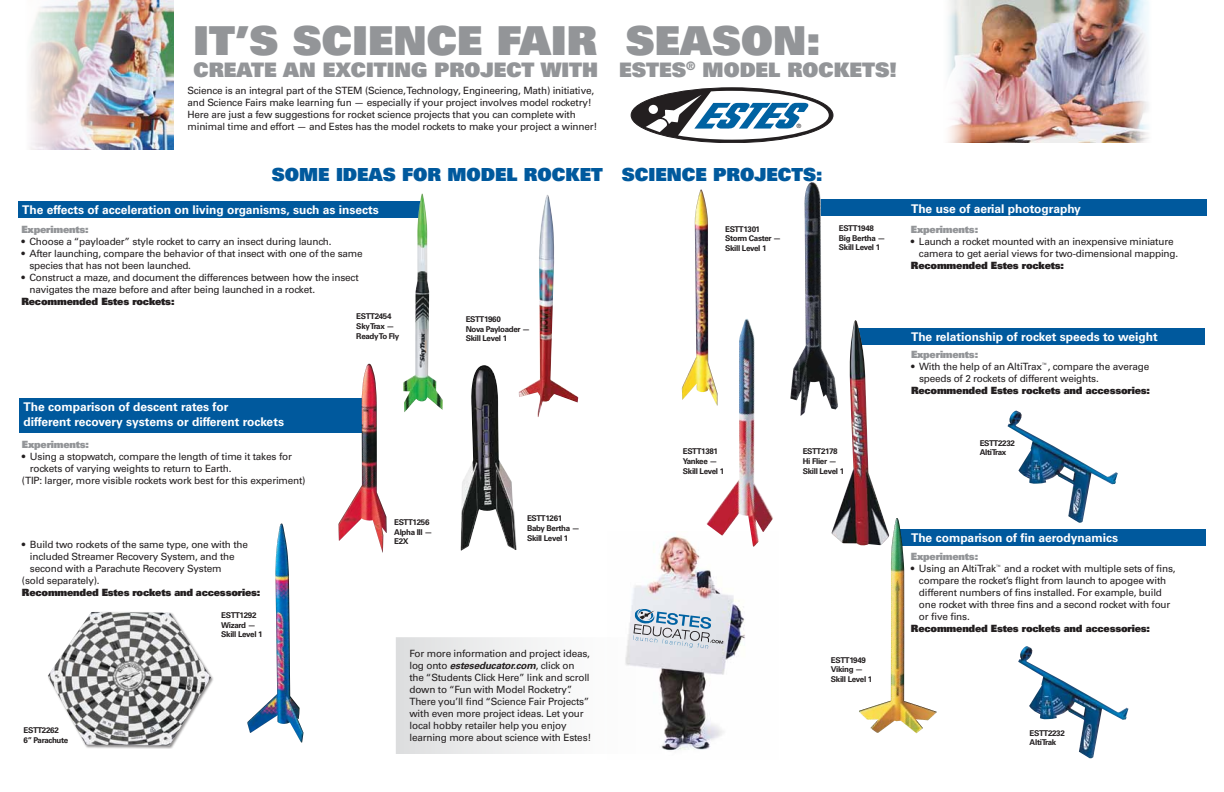
<style>
.page{position:relative;width:1224px;height:792px;background:#fff}
.page>*{position:absolute;margin:0;border:0;box-sizing:border-box;transform-origin:0 0}
.t1{font:900 39.9px "Univers";letter-spacing:.005em;color:#939598}
.t2{font:900 20px "Univers";color:#939598}
.t3{font:900 18px "Univers";color:#00599d}
.t4{font:700 12px/14.4px "Univers";color:#fff}
.t5{font:10px/12px "Univers";letter-spacing:-.02em;color:#231f20}
.t6{font:900 10px "Univers";letter-spacing:-.02em;color:#231f20}
.t7{font:900 10px "Univers";letter-spacing:-.02em;color:#939598}
.t8{font:700 8px/9.6px "Univers";letter-spacing:-.04em;color:#231f20}
.t9{font:5.8px "Helvetica";color:#231f20}
.s1{font-weight:700;font-style:italic}
</style>
<div class="page">
<img style="left:631px;top:536px;width:114px;height:136px">
<img style="left:30px;top:0;width:144px;height:150px">
<img style="left:948px;top:0;width:201px;height:143px">
<div style="left:18px;top:202px;width:405px;height:16px;background:#00599d"></div>
<div style="left:19px;top:398px;width:345px;height:35px;background:#00599d"></div>
<div style="left:818px;top:199px;width:389px;height:17px;background:#00599d"></div>
<div style="left:855px;top:329px;width:349px;height:16px;background:#00599d"></div>
<div style="left:897px;top:529px;width:308px;height:17px;background:#00599d"></div>
<img style="left:519px;top:195px;width:59px;height:222px">
<div style="left:47px;top:611px;width:167px;height:138px;background:#231f20;opacity:.5"></div>
<img style="left:48px;top:612px;width:163px;height:133px">
<img style="left:682px;top:189px;width:27px;height:211px">
<img style="left:859px;top:518px;width:78px;height:215px">
<img style="left:831px;top:320px;width:58px;height:226px">
<img style="left:1007px;top:411px;width:111px;height:112px">
<img style="left:1018px;top:646px;width:110px;height:112px">
<img style="left:706px;top:318px;width:67px;height:229px">
<img style="left:338px;top:364px;width:49px;height:189px">
<img style="left:460px;top:365px;width:57px;height:186px">
<img style="left:247px;top:524px;width:57px;height:219px">
<img style="left:403px;top:193px;width:40px;height:219px">
<img style="left:790px;top:182px;width:48px;height:234px">
<svg style="left:396px;top:608px;width:328px;height:146px"></svg>
<div style="left:631px;top:88px;width:202px;height:55px;background:#231f20;border-radius:50%"></div>
<div style="left:631px;top:87px;width:202px;height:56px;border:1px solid #231f20;border-radius:50%"></div>
<svg style="left:646px;top:91px;width:183px;height:49px"></svg>
<div style="left:649px;top:105px;width:9px;height:9px;background:#fff;border-radius:50%"></div>
<h1 class="t1" style="left:194px;top:14px;width:629px">It’s Science Fair season:</h1>
<h2 class="t2" style="left:194px;top:56px;width:705px">create an exciting project with Estes<sup>®</sup> Model Rockets!</h2>
<p class="t5" style="left:188px;top:85px;width:411px">Science is an integral part of the STEM (Science, Technology, Engineering, Math) initiative, and Science Fairs make learning fun — especially if your project involves model rocketry!<br>Here are just a few suggestions for rocket science projects that you can complete with minimal time and effort — and Estes has the model rockets to make your project a winner!</p>
<h3 class="t3" style="left:272px;top:163px;width:85px">SOME IDEAS</h3>
<h3 class="t3" style="left:402px;top:163px;width:78px">FOR MODEL</h3>
<h3 class="t3" style="left:524px;top:163px;width:14px">ROCKET</h3>
<h3 class="t3" style="left:622px;top:163px;width:48px">SCIENCE</h3>
<h3 class="t3" style="left:713px;top:163px;width:14px">PROJECTS</h3>
<h3 class="t3" style="left:816px;top:163px;width:8px">:</h3>
<p class="t9" style="left:797px;top:122px;width:6px">®</p>
<p class="t4" style="left:22px;top:203px;width:358px">The effects of acceleration on living organisms, such as insects</p>
<p class="t7" style="left:21px;top:222px;width:69px">Experiments:</p>
<p class="t5" style="left:21px;top:235px;width:311px">• Choose a “payloader” style rocket to carry an insect during launch.</p>
<p class="t5" style="left:29px;top:247px;width:335px;text-indent:-8px">• After launching, compare the behavior of that insect with one of the same species that has not been launched.</p>
<p class="t5" style="left:29px;top:271px;width:331px;text-indent:-8px">• Construct a maze, and document the differences between how the insect navigates the maze before and after being launched in a rocket.</p>
<p class="t6" style="left:21px;top:294px;width:155px">Recommended Estes rockets:</p>
<p class="t8" style="left:356px;top:312px;width:44px">ESTT2454<br>Sky Trax —<br>Ready To Fly</p>
<p class="t8" style="left:466px;top:314px;width:66px">ESTT1960<br>Nova Payloader —<br>Skill Level 1</p>
<p class="t4" style="left:24px;top:400px;width:262px">The comparison of descent rates for<br>different recovery systems or different rockets</p>
<p class="t7" style="left:22px;top:437px;width:69px">Experiments:</p>
<p class="t5" style="left:22px;top:450px;width:272px">• Using a stopwatch, compare the length of time it takes for</p>
<p class="t5" style="left:30px;top:462px;width:203px">rockets of varying weights to return to Earth.</p>
<p class="t5" style="left:22px;top:474px;width:285px">(TIP: larger, more visible rockets work best for this experiment)</p>
<p class="t5" style="left:22px;top:539px;width:228px">• Build two rockets of the same type, one with the</p>
<p class="t5" style="left:30px;top:551px;width:206px">included Streamer Recovery System, and the</p>
<p class="t5" style="left:30px;top:563px;width:193px">second with a Parachute Recovery System</p>
<p class="t5" style="left:22px;top:575px;width:79px">(sold separately).</p>
<p class="t6" style="left:22px;top:586px;width:240px">Recommended Estes rockets and accessories:</p>
<p class="t8" style="left:24px;top:725px;width:46px">ESTT2262<br>6” Parachute</p>
<p class="t8" style="left:221px;top:610px;width:43px">ESTT1292<br>Wizard —<br>Skill Level 1</p>
<p class="t8" style="left:394px;top:518px;width:40px">ESTT1256<br>Alpha III —<br>E2X</p>
<p class="t8" style="left:527px;top:514px;width:54px">ESTT1261<br>Baby Bertha —<br>Skill Level 1</p>
<p class="t5" style="left:410px;top:648px;width:183px">For more information and project ideas, log onto <span class="s1">esteseducator.com</span>, click on the “Students Click Here” link and scroll down to “Fun with Model Rocketry”.<br>There you’ll find “Science Fair Projects” with even more project ideas. Let your local hobby retailer help you enjoy learning more about science with Estes!</p>
<p class="t8" style="left:725px;top:224px;width:58px">ESTT1301<br>Storm Caster —<br>Skill Level 1</p>
<p class="t8" style="left:839px;top:224px;width:48px">ESTT1948<br>Big Bertha —<br>Skill Level 1</p>
<p class="t8" style="left:683px;top:447px;width:43px">ESTT1381<br>Yankee —<br>Skill Level 1</p>
<p class="t8" style="left:803px;top:447px;width:43px">ESTT2178<br>Hi Flier —<br>Skill Level 1</p>
<p class="t8" style="left:831px;top:655px;width:43px">ESTT1949<br>Viking —<br>Skill Level 1</p>
<p class="t4" style="left:911px;top:201px;width:171px">The use of aerial photography</p>
<p class="t7" style="left:911px;top:222px;width:69px">Experiments:</p>
<p class="t5" style="left:919px;top:235px;width:261px;text-indent:-8px">• Launch a rocket mounted with an inexpensive miniature camera to get aerial views for two-dimensional mapping.</p>
<p class="t6" style="left:911px;top:258px;width:155px">Recommended Estes rockets:</p>
<p class="t4" style="left:911px;top:330px;width:248px">The relationship of rocket speeds to weight</p>
<p class="t7" style="left:911px;top:348px;width:69px">Experiments:</p>
<p class="t5" style="left:919px;top:361px;width:232px;text-indent:-8px">• With the help of an AltiTrax<sup>™</sup>, compare the average speeds of 2 rockets of different weights.</p>
<p class="t6" style="left:911px;top:384px;width:241px">Recommended Estes rockets and accessories:</p>
<p class="t8" style="left:980px;top:438px;width:37px">ESTT2232<br>AltiTrax</p>
<p class="t4" style="left:911px;top:531px;width:209px">The comparison of fin aerodynamics</p>
<p class="t7" style="left:911px;top:550px;width:69px">Experiments:</p>
<p class="t5" style="left:919px;top:563px;width:258px;text-indent:-8px">• Using an AltiTrak<sup>™</sup> and a rocket with multiple sets of fins, compare the rocket’s flight from launch to apogee with different numbers of fins installed. For example, build one rocket with three fins and a second rocket with four or five fins.</p>
<p class="t6" style="left:911px;top:622px;width:241px">Recommended Estes rockets and accessories:</p>
<p class="t8" style="left:1030px;top:728px;width:37px">ESTT2232<br>AltiTrak</p>
</div>
